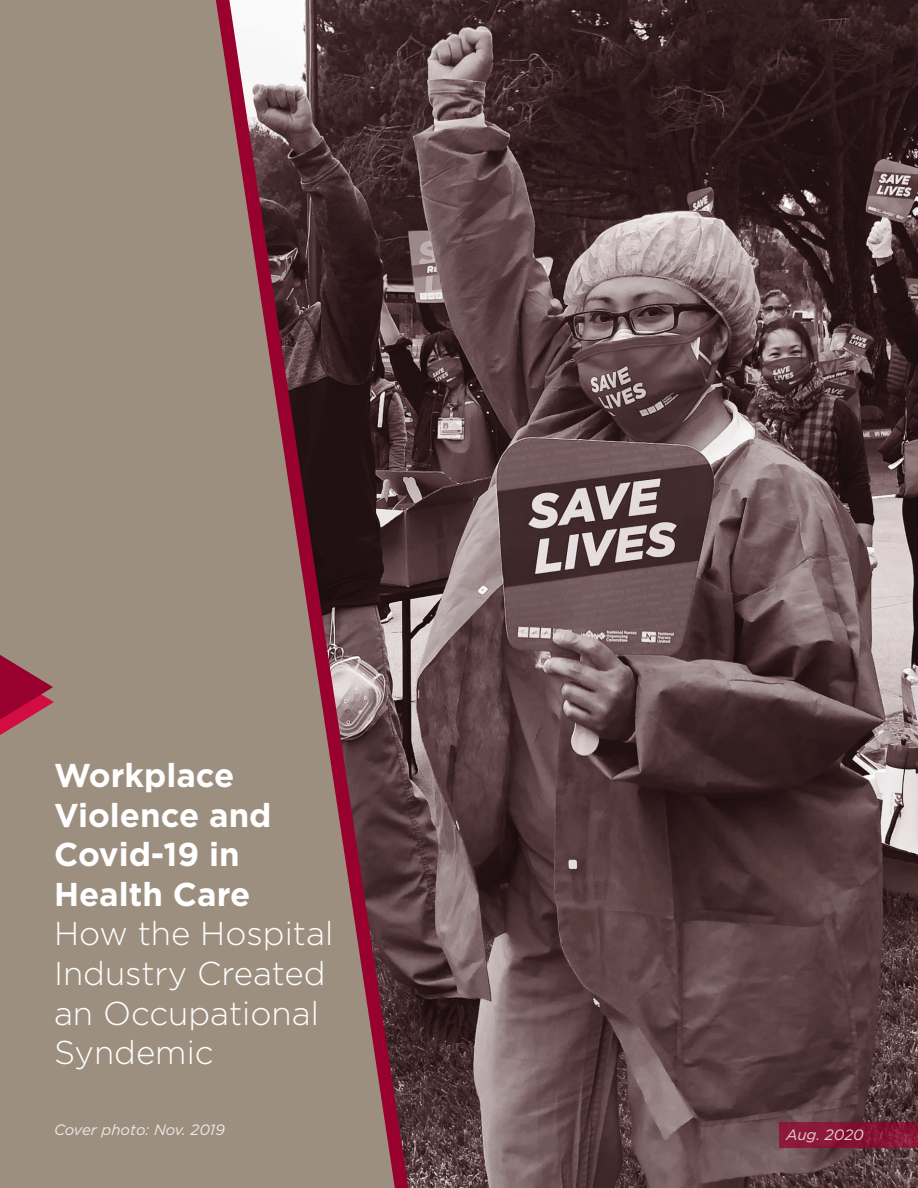
<style>
.page{position:relative;width:918px;height:1188px;background:#fff}
.page>*{position:absolute;margin:0;border:0;box-sizing:border-box;transform-origin:0 0}
.t1{font:300 33px/39.6px "Gotham";color:#fff}
.t2{font:700 33px/39.6px "Gotham";color:#fff}
.t3{font:italic 15px "Gotham";color:#fff}
</style>
<div class="page">
<img style="left:408px;top:0;width:510px;height:1188px">
<svg style="left:395px;top:0;width:13px;height:1188px;background:#52383a"></svg>
<svg style="left:0;top:0;width:395px;height:1188px;background:#8e7b71"></svg>
<svg style="left:0;top:655px;width:54px;height:80px;background:#a44054"></svg>
<svg style="left:779px;top:1122px;width:139px;height:25px;background:#871635"></svg>
<p class="t2" style="left:54px;top:755px;width:219px">Workplace<br>Violence and<br>Covid-19 in<br>Health Care</p>
<p class="t1" style="left:54px;top:913px;width:281px">How the Hospital<br>Industry Created an Occupational<br>Syndemic</p>
<p class="t3" style="left:54px;top:1120px;width:173px">Cover photo: Nov. 2019</p>
<p class="t3" style="left:786px;top:1125px;width:79px">Aug. 2020</p>
</div>
